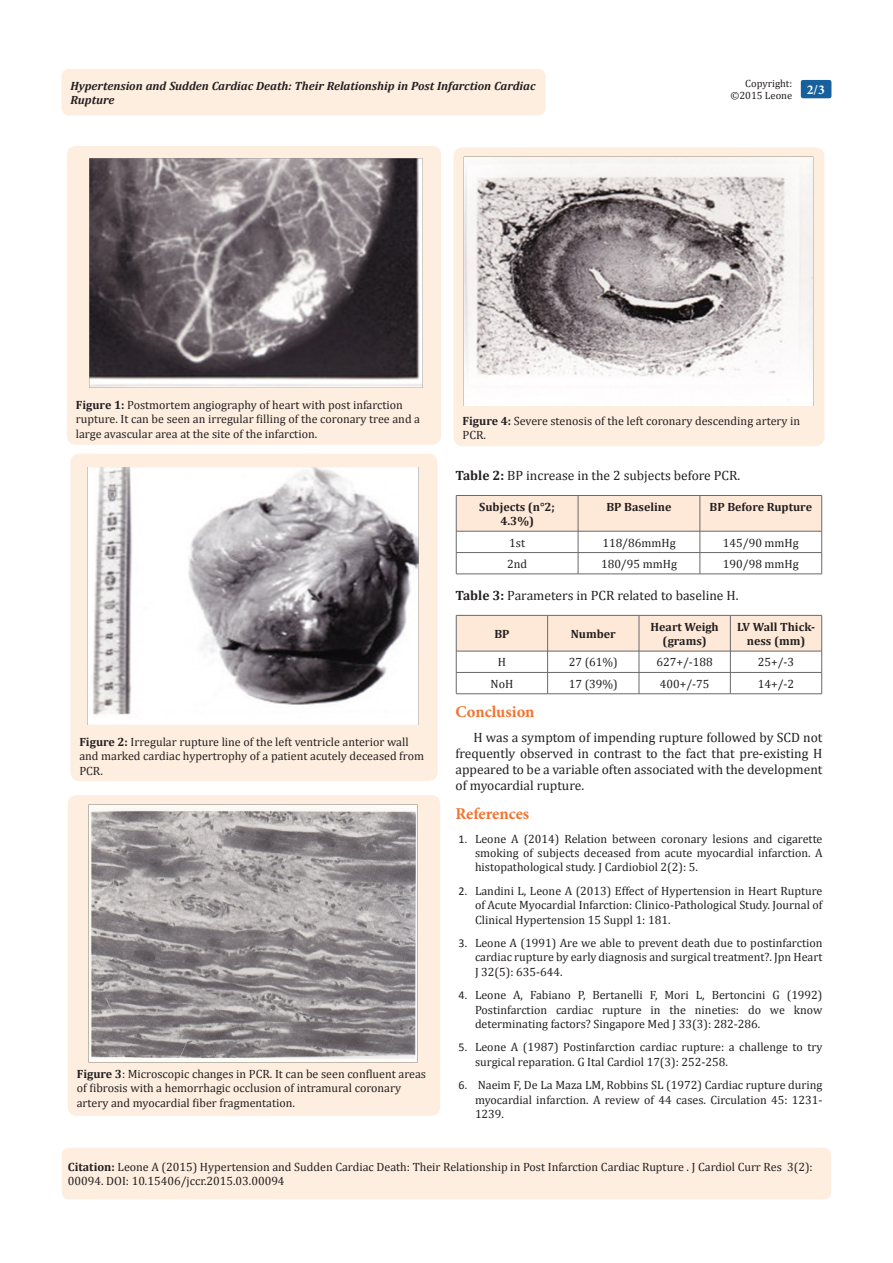
<style>
.page{position:relative;width:893px;height:1263px;background:#fff}
.page>*{position:absolute;margin:0;border:0;box-sizing:border-box;transform-origin:0 0}
.t1{font:700 16.5px "Minion Pro";letter-spacing:-.005em;color:#f37331}
.t2{font:13.5px/16.2px "Cambria";color:#231f20;text-align:justify}
.t3{font:700 13.5px "Minion Pro";color:#fff}
.t4{font:12px/14.4px "Cambria";color:#231f20}
.t5{font:700 12px/14.4px "Cambria";color:#231f20;text-align:center}
.t6{font:italic 700 12px/14.4px "Cambria";color:#231f20}
.t7{font:10.5px "Cambria";color:#231f20}
.s1{font-weight:700}
.s2{font-family:"Calibri"}
</style>
<div class="page">
<div style="left:67px;top:146px;width:374px;height:299px;background:#feeee0;border-radius:9px"></div>
<img style="left:89px;top:158px;width:334px;height:230px">
<div style="left:70px;top:454px;width:368px;height:327px;background:#feeee0;border-radius:9px"></div>
<img style="left:87px;top:467px;width:332px;height:258px">
<div style="left:68px;top:795px;width:372px;height:321px;background:#feeee0;border-radius:9px"></div>
<img style="left:89px;top:804px;width:329px;height:258px">
<div style="left:454px;top:147px;width:370px;height:299px;background:#feeee0;border-radius:9px"></div>
<img style="left:463px;top:157px;width:350px;height:249px">
<svg style="left:456px;top:495px;width:366px;height:79px"></svg>
<hr style="left:456px;top:574px;width:122px;height:1px;background:#69696c">
<hr style="left:578px;top:574px;width:122px;height:1px;background:#69696c">
<hr style="left:700px;top:574px;width:122px;height:1px;background:#69696c">
<svg style="left:456px;top:615px;width:366px;height:78px"></svg>
<hr style="left:456px;top:693px;width:92px;height:1px;background:#69696c">
<hr style="left:548px;top:693px;width:91px;height:1px;background:#69696c">
<hr style="left:639px;top:693px;width:91px;height:1px;background:#69696c">
<hr style="left:730px;top:693px;width:92px;height:1px;background:#69696c">
<div style="left:62px;top:69px;width:484px;height:47px;background:#feeee0;border-radius:8px"></div>
<div style="left:62px;top:1148px;width:769px;height:51px;background:#feeee0;border-radius:7px"></div>
<div style="left:801px;top:80px;width:30px;height:18px;background:#18609d;border-radius:2px"></div>
<p class="t6" style="left:70px;top:78px;width:466px">Hypertension and Sudden Cardiac Death: Their Relationship in Post Infarction Cardiac<br>Rupture</p>
<p class="t7" style="left:745px;top:77px;width:48px">Copyright:</p>
<p class="t7" style="left:730px;top:89px;width:63px">©2015 Leone</p>
<p class="t3" style="left:807px;top:80px;width:19px">2/3</p>
<p class="t4" style="left:76px;top:398px;width:346px"><span class="s1">Figure 1:</span> Postmortem angiography of heart with post infarction rupture. It can be seen an irregular filling of the coronary tree and a large avascular area at the site of the infarction.</p>
<p class="t4" style="left:79px;top:734px;width:346px"><span class="s1">Figure 2:</span> Irregular rupture line of the left ventricle anterior wall and marked cardiac hypertrophy of a patient acutely deceased from<br>PCR.</p>
<p class="t4" style="left:77px;top:1067px;width:351px"><span class="s1">Figure 3</span>: Microscopic changes in PCR. It can be seen confluent areas of fibrosis with a hemorrhagic occlusion of intramural coronary artery and myocardial fiber fragmentation.</p>
<p class="t4" style="left:463px;top:414px;width:339px"><span class="s1">Figure 4:</span> Severe stenosis of the left coronary descending artery in<br>PCR.</p>
<p class="t2" style="left:455px;top:468px;width:286px"><span class="s1">Table 2:</span> BP increase in the 2 subjects before PCR.</p>
<p class="t5" style="left:479px;top:499px;width:77px">Subjects (n°2;<br>4.3%)</p>
<p class="t5" style="left:606px;top:499px;width:67px">BP Baseline</p>
<p class="t5" style="left:710px;top:499px;width:104px">BP Before Rupture</p>
<p class="t4" style="left:509px;top:535px;width:17px">1st</p>
<p class="t4" style="left:602px;top:535px;width:75px">118/86mmHg</p>
<p class="t4" style="left:723px;top:535px;width:77px">145/90 mmHg</p>
<p class="t4" style="left:507px;top:556px;width:22px">2nd</p>
<p class="t4" style="left:601px;top:556px;width:77px">180/95 mmHg</p>
<p class="t4" style="left:723px;top:556px;width:77px">190/98 mmHg</p>
<p class="t2" style="left:455px;top:587px;width:285px"><span class="s1">Table 3:</span> Parameters in PCR related to baseline H.</p>
<p class="t5" style="left:494px;top:626px;width:17px">BP</p>
<p class="t5" style="left:571px;top:626px;width:46px">Number</p>
<p class="t5" style="left:650px;top:619px;width:70px">Heart Weigh (grams)</p>
<p class="t5" style="left:737px;top:619px;width:80px">LV Wall Thick&shy;ness (mm)</p>
<p class="t4" style="left:498px;top:655px;width:10px">H</p>
<p class="t4" style="left:569px;top:655px;width:51px">27 (61%)</p>
<p class="t4" style="left:656px;top:655px;width:58px">627+/-188</p>
<p class="t4" style="left:758px;top:655px;width:38px">25+/-3</p>
<p class="t4" style="left:491px;top:676px;width:24px">NoH</p>
<p class="t4" style="left:569px;top:676px;width:51px">17 (39%)</p>
<p class="t4" style="left:660px;top:676px;width:51px">400+/-75</p>
<p class="t4" style="left:758px;top:676px;width:38px">14+/-2</p>
<p class="t1" style="left:455px;top:700px;width:81px">Conclusion</p>
<p class="t2" style="left:455px;top:729px;width:368px;text-indent:18px">H was a symptom of impending rupture followed by SCD not frequently observed in contrast to the fact that pre-existing H appeared to be a variable often associated with the development of myocardial rupture.</p>
<p class="t1" style="left:455px;top:802px;width:75px">References</p>
<p class="t4" style="left:475px;top:831px;width:349px;text-align:justify;text-indent:-16px"><span class="s2">1.</span> Leone A (2014) Relation between coronary lesions and cigarette smoking of subjects deceased from acute myocardial infarction. A histopathological study. J Cardiobiol 2(2): 5.</p>
<p class="t4" style="left:475px;top:883px;width:349px;text-align:justify;text-indent:-16px"><span class="s2">2.</span> Landini L, Leone A (2013) Effect of Hypertension in Heart Rupture of Acute Myocardial Infarction: Clinico-Pathological Study. Journal of Clinical Hypertension 15 Suppl 1: 181.</p>
<p class="t4" style="left:475px;top:936px;width:349px;text-align:justify;text-indent:-16px"><span class="s2">3.</span> Leone A (1991) Are we able to prevent death due to postinfarction cardiac rupture by early diagnosis and surgical treatment?. Jpn Heart J 32(5): 635-644.</p>
<p class="t4" style="left:475px;top:988px;width:349px;text-align:justify;text-indent:-16px"><span class="s2">4.</span> Leone A, Fabiano P, Bertanelli F, Mori L, Bertoncini G (1992)<br>Postinfarction cardiac rupture in the nineties: do we know determinating factors? Singapore Med J 33(3): 282-286.</p>
<p class="t4" style="left:475px;top:1040px;width:349px;text-indent:-16px"><span class="s2">5.</span> Leone A (1987) Postinfarction cardiac rupture: a challenge to try surgical reparation. G Ital Cardiol 17(3): 252-258.</p>
<p class="t4" style="left:475px;top:1078px;width:349px;text-align:justify;text-indent:-16px"><span class="s2">6.</span> Naeim F, De La Maza LM, Robbins SL (1972) Cardiac rupture during myocardial infarction. A review of 44 cases. Circulation 45: 1231- 1239.</p>
<p class="t4" style="left:68px;top:1160px;width:746px"><span class="s1">Citation:</span> Leone A (2015) Hypertension and Sudden Cardiac Death: Their Relationship in Post Infarction Cardiac Rupture . J Cardiol Curr Res 3(2):<br>00094. DOI: 10.15406/jccr.2015.03.00094</p>
</div>
